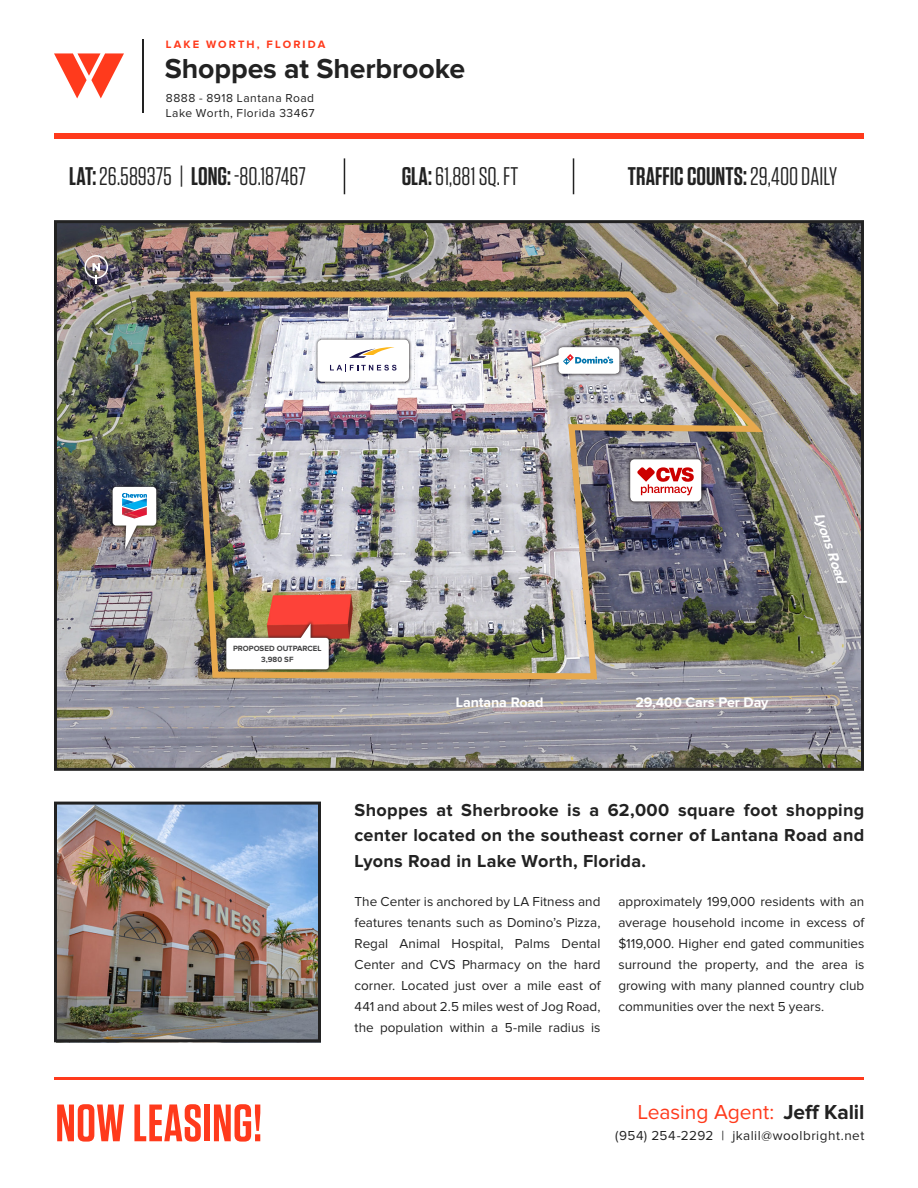
<style>
.page{position:relative;width:918px;height:1188px;background:#fff}
.page>*{position:absolute;margin:0;border:0;box-sizing:border-box;transform-origin:0 0}
.Now_Leasing{font:600 52.5px "Tungsten";letter-spacing:.01em;color:#ff3a1c}
.t1{font:700 28.5px "Proxima Nova";letter-spacing:-.005em;color:#222}
.Highlights{font:25.5px "Tungsten";color:#222}
.Highlights-2{font:600 25.5px "Tungsten";color:#222}
.Leasing_Agent_Label{font:21px "Proxima Nova";color:#ff3a1c}
.Intro_Paragraph{font:700 18px/25.5px "Proxima Nova";letter-spacing:.015em;color:#222;text-align:justify}
.t2{font:700 14.25px "Proxima Nova";letter-spacing:-.01em;color:#fff}
.t3{font:italic 700 14.25px "Proxima Nova";color:#fff}
.Copy{font:13.5px/21px "Proxima Nova";color:#222;text-align:justify}
.Agent_Details{font:13.5px "Proxima Nova";letter-spacing:.035em;color:#222}
.t4{font:12px/14.4px "Proxima Nova";letter-spacing:.04em;color:#222}
.t5{font:700 11.1px "Proxima Nova";letter-spacing:.195em;color:#ff3a1c}
.t6{font:700 7.8px/10.4px "Proxima Nova";color:#414142;text-align:center}
.s1{font-weight:600}
.s2{font-weight:400}
.s3{font-weight:700;color:#222}
</style>
<div class="page">
<img style="left:58px;top:806px;width:259px;height:232px">
<div style="left:54px;top:802px;width:267px;height:240px;border:3px solid #222"></div>
<hr style="left:344px;top:158px;width:1px;height:36px;background:#222">
<hr style="left:573px;top:158px;width:1px;height:36px;background:#222">
<img style="left:58px;top:224px;width:802px;height:543px">
<img style="left:187px;top:288px;width:583px;height:394px">
<svg style="left:84px;top:255px;width:24px;height:29px"></svg>
<div style="left:314px;top:337px;width:98px;height:48px;background:#231f20;opacity:.75"></div>
<div style="left:317px;top:340px;width:92px;height:42px;background:#fff;border-radius:5px"></div>
<svg style="left:330px;top:365px;width:66px;height:7px"></svg>
<svg style="left:349px;top:347px;width:45px;height:11px"></svg>
<div style="left:527px;top:344px;width:96px;height:33px;background:#231f20;opacity:.75"></div>
<svg style="left:530px;top:347px;width:89px;height:27px"></svg>
<div style="left:627px;top:456px;width:78px;height:49px;background:#231f20;opacity:.75"></div>
<div style="left:630px;top:459px;width:71px;height:42px;background:#fff;border-radius:4px"></div>
<svg style="left:637px;top:467px;width:57px;height:28px"></svg>
<div style="left:223px;top:620px;width:109px;height:53px;background:#231f20;opacity:.75"></div>
<svg style="left:226px;top:623px;width:103px;height:46px"></svg>
<div style="left:109px;top:483px;width:51px;height:70px;background:#231f20;opacity:.75"></div>
<img style="left:113px;top:487px;width:43px;height:62px">
<div style="left:54px;top:220px;width:810px;height:551px;border:3px solid #222"></div>
<svg style="left:54px;top:53px;width:70px;height:45px"></svg>
<hr style="left:142px;top:39px;width:2px;height:74px;background:#222">
<hr style="left:54px;top:1077px;width:810px;height:3px;background:#ff3a1c">
<div style="left:54px;top:133px;width:810px;height:6px;background:#ff3a1c"></div>
<p class="t5" style="left:166px;top:39px;width:161px">LAKE WORTH, FLORIDA</p>
<h2 class="t1" style="left:165px;top:55px;width:302px">Shoppes at Sherbrooke</h2>
<p class="t4" style="left:166px;top:91px;width:151px">8888 - 8918 Lantana Road<br>Lake Worth, Florida 33467</p>
<p class="Highlights" style="left:69px;top:163px;width:238px"><span class="s1">LAT:</span> 26.589375 | <span class="s1">LONG:</span> -80.187467</p>
<p class="Highlights" style="left:402px;top:163px;width:118px"><span class="s1">GLA:</span> 61,881 SQ. FT</p>
<p class="Highlights-2" style="left:628px;top:163px;width:211px">TRAFFIC COUNTS: <span class="s2">29,400 DAILY</span></p>
<p class="t6" style="left:233px;top:644px;width:90px">PROPOSED OUTPARCEL<br>3,980 SF</p>
<p class="t2" style="left:456px;top:696px;width:89px">Lantana Road</p>
<p class="t3" style="left:825px;top:511px;width:75px;rotate:71deg">Lyons Road</p>
<p class="t2" style="left:635px;top:696px;width:135px">29,400 Cars Per Day</p>
<p class="Now_Leasing" style="left:55px;top:1095px;width:208px">NOW LEASING!</p>
<p class="Intro_Paragraph" style="left:355px;top:798px;width:511px">Shoppes at Sherbrooke is a 62,000 square foot shopping center located on the southeast corner of Lantana Road and Lyons Road in Lake Worth, Florida.</p>
<p class="Copy" style="left:355px;top:891px;width:247px">The Center is anchored by LA Fitness and features tenants such as Domino’s Pizza, Regal Animal Hospital, Palms Dental Center and CVS Pharmacy on the hard corner. Located just over a mile east of 441 and about 2.5 miles west of Jog Road, the population within a 5-mile radius is</p>
<p class="Copy" style="left:618px;top:891px;width:247px">approximately 199,000 residents with an average household income in excess of $119,000. Higher end gated communities surround the property, and the area is growing with many planned country club communities over the next 5 years.</p>
<p class="Leasing_Agent_Label" style="left:638px;top:1102px;width:228px">Leasing Agent: <span class="s3">Jeff Kalil</span></p>
<p class="Agent_Details" style="left:615px;top:1129px;width:251px">(954) 254-2292 | jkalil@woolbright.net</p>
</div>
